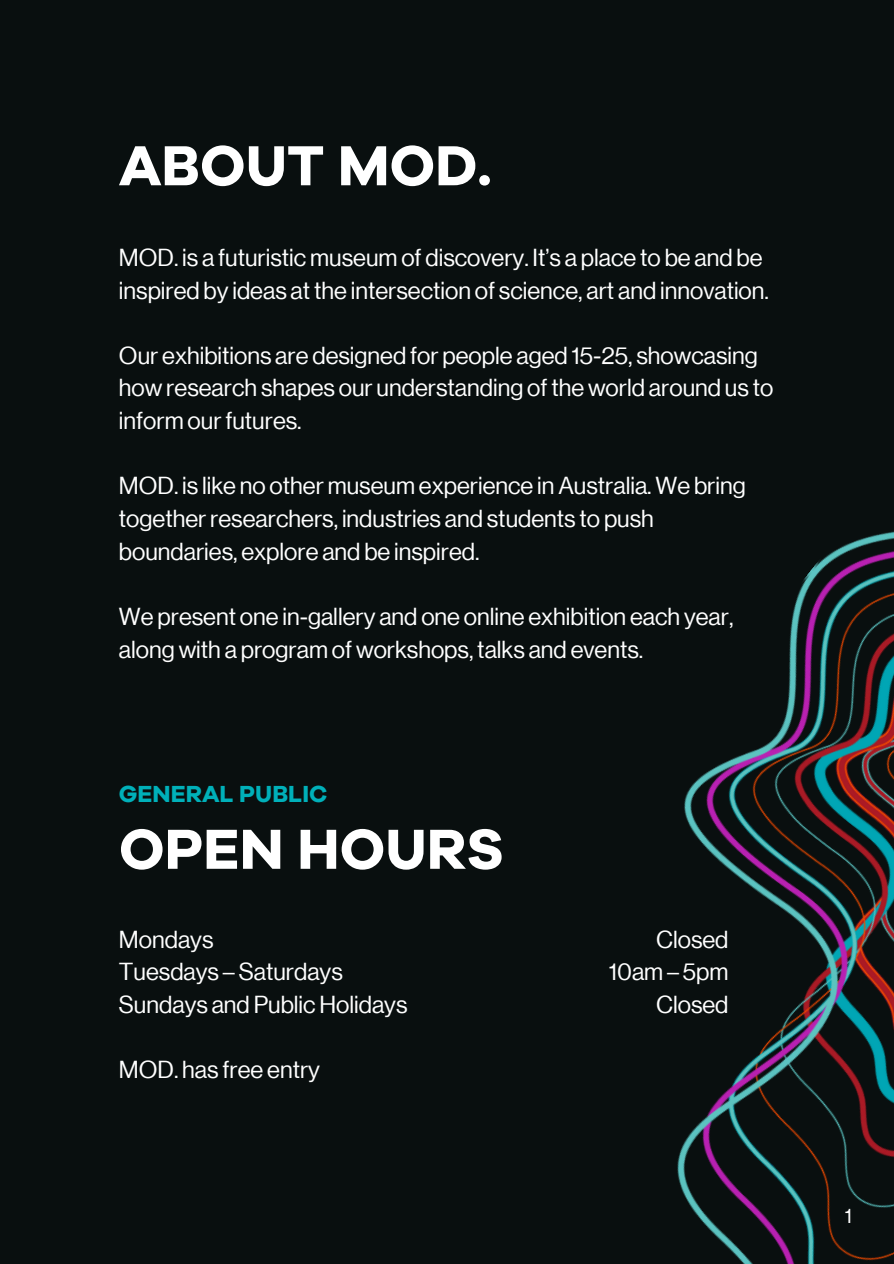
<style>
.page{position:relative;width:894px;height:1264px;background:#fff}
.page>*{position:absolute;margin:0;border:0;box-sizing:border-box;transform-origin:0 0}
.t1{font:700 58.2px "Galano Grotesque";color:#fff}
.t2{font:24px/32.7px "N Haas Grotesk DS Pro 55 Rg";color:#fff}
.t3{font:700 24px "Galano Grotesque";color:#00b0b9}
.t4{font:20.55px "N Haas Grotesk DS Pro 55 Rg";color:#fff}
</style>
<div class="page">
<div style="left:0;top:0;width:893px;height:1263px;background:#090f0f"></div>
<img style="left:677px;top:531px;width:216px;height:732px">
<p class="t1" style="left:119px;top:127px;width:374px">ABOUT MOD.</p>
<p class="t2" style="left:119px;top:241px;width:651px">MOD. is a futuristic museum of discovery. It’s a place to be and be inspired by ideas at the intersection of science, art and innovation.</p>
<h2 class="t2" style="left:119px;top:339px;width:655px">Our exhibitions are designed for people aged 15-25, showcasing how research shapes our understanding of the world around us to inform our futures.</h2>
<h1 class="t2" style="left:119px;top:470px;width:628px">MOD. is like no other museum experience in Australia. We bring together researchers, industries and students to push boundaries, explore and be inspired.</h1>
<p class="t2" style="left:119px;top:600px;width:616px">We present one in-gallery and one online exhibition each year, along with a program of workshops, talks and events.</p>
<p class="t3" style="left:119px;top:778px;width:210px">GENERAL PUBLIC</p>
<p class="t1" style="left:119px;top:810px;width:386px">OPEN HOURS</p>
<p class="t2" style="left:119px;top:923px;width:96px">Mondays</p>
<p class="t2" style="left:119px;top:955px;width:225px">Tuesdays – Saturdays</p>
<p class="t2" style="left:119px;top:988px;width:290px">Sundays and Public Holidays</p>
<p class="t2" style="left:119px;top:1053px;width:202px">MOD. has free entry</p>
<p class="t2" style="left:656px;top:923px;width:74px">Closed</p>
<p class="t2" style="left:608px;top:955px;width:121px">10am – 5pm</p>
<p class="t2" style="left:656px;top:988px;width:74px">Closed</p>
<h1 class="t4" style="left:844px;top:1203px;width:9px">1</h1>
</div>
